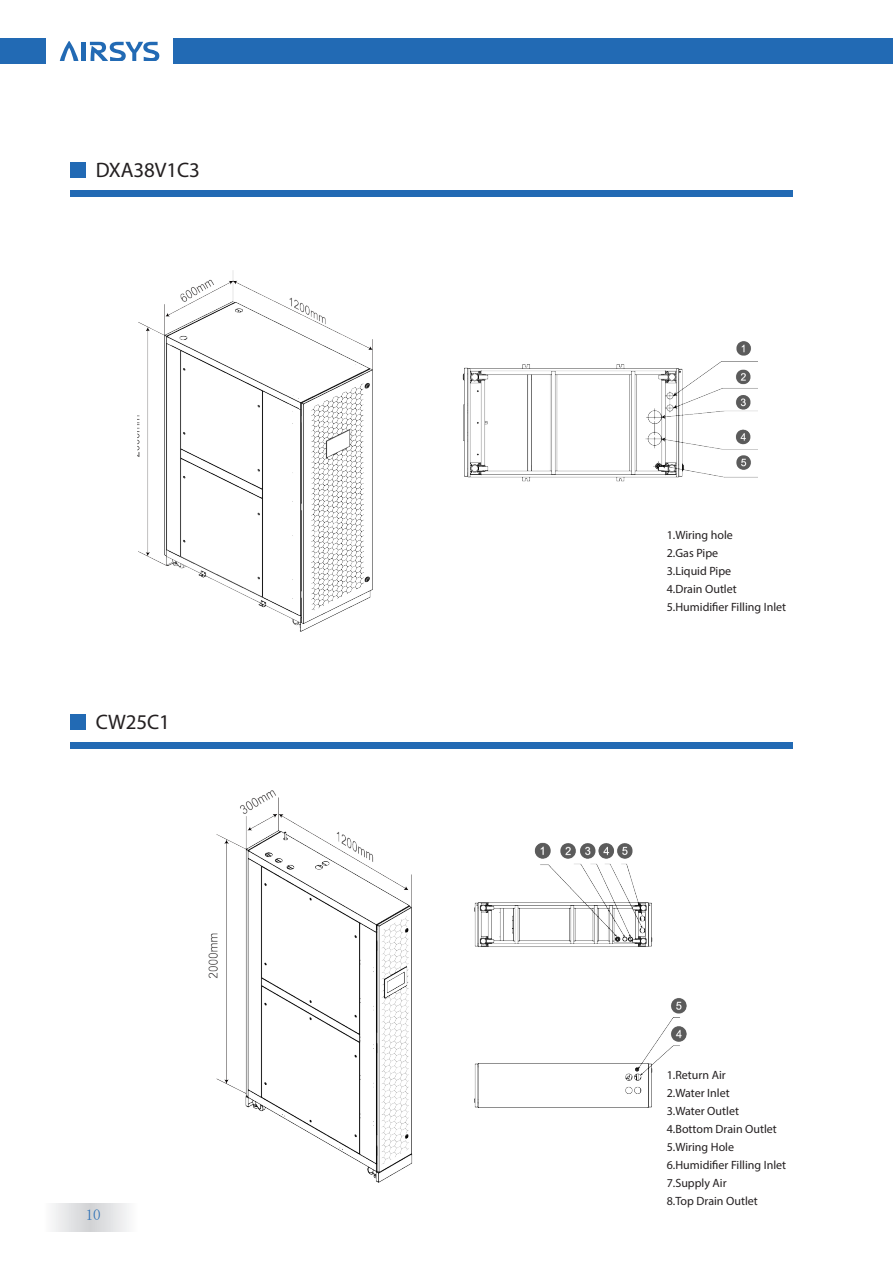
<style>
.page{position:relative;width:893px;height:1263px;background:#fff}
.page>*{position:absolute;margin:0;border:0;box-sizing:border-box;transform-origin:0 0}
.t1{font:21px "Myriad Pro";letter-spacing:-.005em;color:#231f20}
.t2{font:15px "Sim Sun";color:#226ab4}
.t3{font:12px "Myriad Pro";color:#231f20}
</style>
<div class="page">
<svg style="left:53px;top:1203px;width:76px;height:29px"></svg>
<div style="left:173px;top:38px;width:58px;height:26px;background:#226ab4"></div>
<div style="left:193px;top:38px;width:700px;height:26px;background:#226ab4"></div>
<div style="left:0;top:38px;width:46px;height:26px;background:#226ab4"></div>
<div style="left:81px;top:42px;width:5px;height:19px;background:#226ab4"></div>
<svg style="left:60px;top:42px;width:19px;height:19px"></svg>
<svg style="left:90px;top:42px;width:69px;height:19px"></svg>
<div style="left:70px;top:190px;width:723px;height:6px;background:#226ab4"></div>
<div style="left:70px;top:163px;width:16px;height:15px;background:#226ab4"></div>
<div style="left:70px;top:742px;width:723px;height:6px;background:#226ab4"></div>
<div style="left:70px;top:714px;width:16px;height:16px;background:#226ab4"></div>
<img style="left:208px;top:790px;width:479px;height:392px">
<img style="left:137px;top:270px;width:620px;height:361px">
<p class="t1" style="left:96px;top:157px;width:106px">DXA38V1C3</p>
<p class="t1" style="left:96px;top:709px;width:76px">CW25C1</p>
<p class="t2" style="left:86px;top:1207px;width:16px">10</p>
<p class="t3" style="left:667px;top:527px;width:68px">1.Wiring hole</p>
<p class="t3" style="left:667px;top:545px;width:53px">2.Gas Pipe</p>
<p class="t3" style="left:667px;top:563px;width:66px">3.Liquid Pipe</p>
<p class="t3" style="left:667px;top:581px;width:71px">4.Drain Outlet</p>
<p class="t3" style="left:667px;top:599px;width:121px">5.Humidifier Filling Inlet</p>
<p class="t3" style="left:667px;top:1067px;width:60px">1.Return Air</p>
<p class="t3" style="left:667px;top:1085px;width:64px">2.Water Inlet</p>
<p class="t3" style="left:667px;top:1103px;width:74px">3.Water Outlet</p>
<p class="t3" style="left:667px;top:1121px;width:112px">4.Bottom Drain Outlet</p>
<p class="t3" style="left:667px;top:1139px;width:69px">5.Wiring Hole</p>
<p class="t3" style="left:667px;top:1157px;width:121px">6.Humidifier Filling Inlet</p>
<p class="t3" style="left:667px;top:1175px;width:61px">7.Supply Air</p>
<p class="t3" style="left:667px;top:1193px;width:93px">8.Top Drain Outlet</p>
</div>
